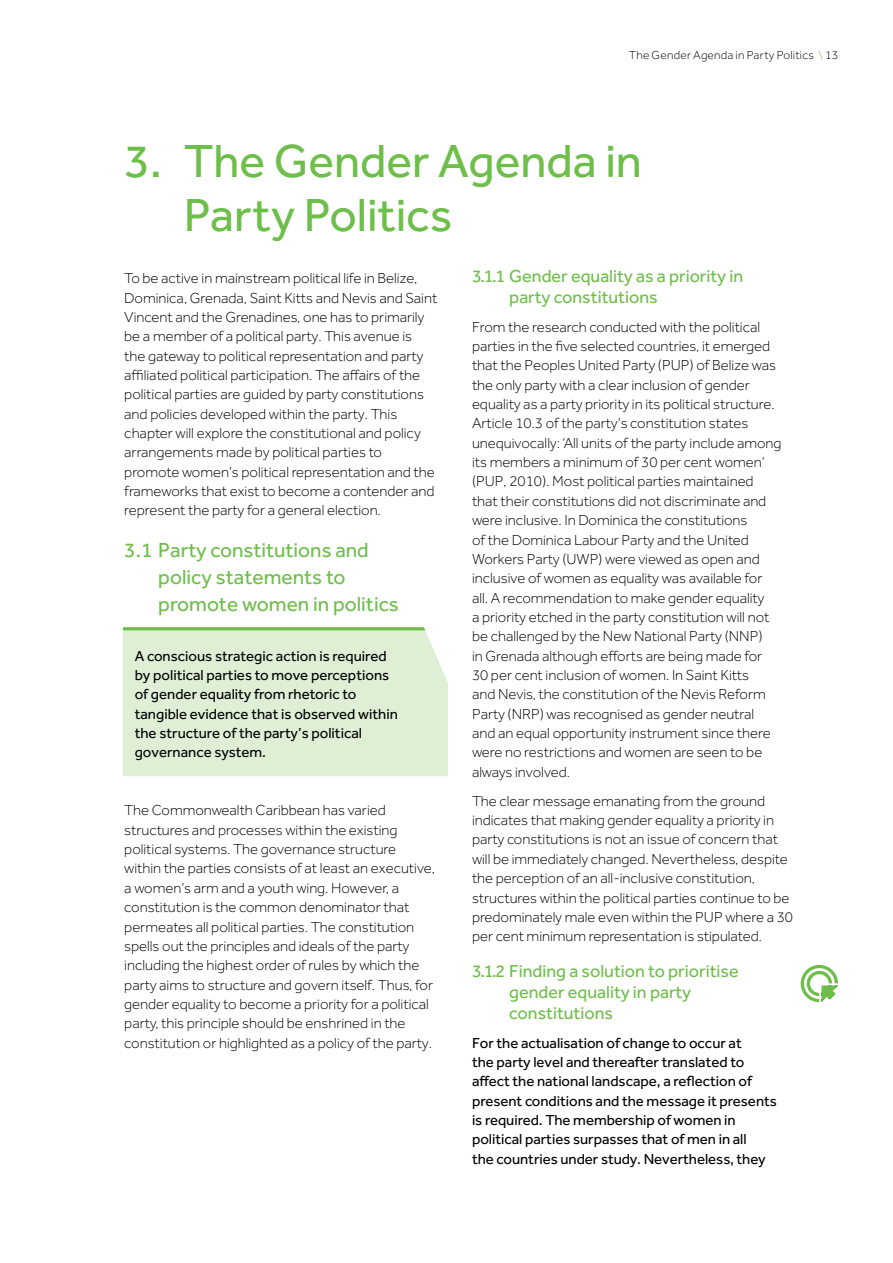
<style>
.page{position:relative;width:893px;height:1263px;background:#fff}
.page>*{position:absolute;margin:0;border:0;box-sizing:border-box;transform-origin:0 0}
.t1{font:48px/54px "Effra";color:#6ebe4a}
.t2{font:21px/27px "Effra";color:#6ebe4a}
.t3{font:18px/21px "Effra";color:#6ebe4a}
.t4{font:300 15px/19.4px "Effra";color:#000}
.t5{font:15px/19.4px "Effra";color:#000}
.t6{font:300 12px "Effra";letter-spacing:.02em;color:#000}
.s1{color:#6ebe4a}
</style>
<div class="page">
<div style="left:123px;top:630px;width:325px;height:146px;background:#dfefd6"></div>
<svg style="left:123px;top:627px;width:302px;height:3px"></svg>
<svg style="left:801px;top:965px;width:37px;height:37px"></svg>
<p class="t6" style="left:629px;top:48px;width:211px">The Gender Agenda in Party Politics <span class="s1">\</span> 13</p>
<h1 class="t1" style="left:184px;top:134px;width:460px;text-indent:-60px">3. The Gender Agenda in<br>Party Politics</h1>
<p class="t4" style="left:124px;top:268px;width:315px">To be active in mainstream political life in Belize, Dominica, Grenada, Saint Kitts and Nevis and Saint Vincent and the Grenadines, one has to primarily be a member of a political party. This avenue is<br>the gateway to political representation and party affiliated political participation. The affairs of the political parties are guided by party constitutions and policies developed within the party. This chapter will explore the constitutional and policy arrangements made by political parties to promote women’s political representation and the frameworks that exist to become a contender and represent the party for a general election.</p>
<h2 class="t2" style="left:158px;top:537px;width:242px;text-indent:-34px">3.1 Party constitutions and policy statements to promote women in politics</h2>
<p class="t3" style="left:509px;top:265px;width:235px;text-indent:-37px">3.1.1 Gender equality as a priority in party constitutions</p>
<p class="t4" style="left:472px;top:317px;width:311px">From the research conducted with the political parties in the five selected countries, it emerged that the Peoples United Party (PUP) of Belize was the only party with a clear inclusion of gender equality as a party priority in its political structure.<br>Article 10.3 of the party’s constitution states unequivocally: ‘All units of the party include among its members a minimum of 30 per cent women’ (PUP, 2010). Most political parties maintained that their constitutions did not discriminate and were inclusive. In Dominica the constitutions<br>of the Dominica Labour Party and the United Workers Party (UWP) were viewed as open and inclusive of women as equality was available for all. A recommendation to make gender equality<br>a priority etched in the party constitution will not be challenged by the New National Party (NNP)<br>in Grenada although efforts are being made for 30 per cent inclusion of women. In Saint Kitts<br>and Nevis, the constitution of the Nevis Reform Party (NRP) was recognised as gender neutral<br>and an equal opportunity instrument since there were no restrictions and women are seen to be always involved.</p>
<p class="t4" style="left:472px;top:791px;width:322px">The clear message emanating from the ground indicates that making gender equality a priority in party constitutions is not an issue of concern that will be immediately changed. Nevertheless, despite the perception of an all-inclusive constitution, structures within the political parties continue to be predominately male even within the PUP where a 30 per cent minimum representation is stipulated.</p>
<p class="t3" style="left:509px;top:960px;width:231px;text-indent:-37px">3.1.2 Finding a solution to prioritise gender equality in party constitutions</p>
<p class="t5" style="left:472px;top:1033px;width:306px">For the actualisation of change to occur at<br>the party level and thereafter translated to affect the national landscape, a reflection of present conditions and the message it presents is required. The membership of women in political parties surpasses that of men in all<br>the countries under study. Nevertheless, they</p>
<p class="t5" style="left:135px;top:646px;width:265px">A conscious strategic action is required by political parties to move perceptions of gender equality from rhetoric to tangible evidence that is observed within the structure of the party’s political governance system.</p>
<p class="t4" style="left:124px;top:801px;width:312px">The Commonwealth Caribbean has varied structures and processes within the existing political systems. The governance structure within the parties consists of at least an executive, a women’s arm and a youth wing. However, a constitution is the common denominator that permeates all political parties. The constitution spells out the principles and ideals of the party including the highest order of rules by which the party aims to structure and govern itself. Thus, for gender equality to become a priority for a political party, this principle should be enshrined in the constitution or highlighted as a policy of the party.</p>
</div>
